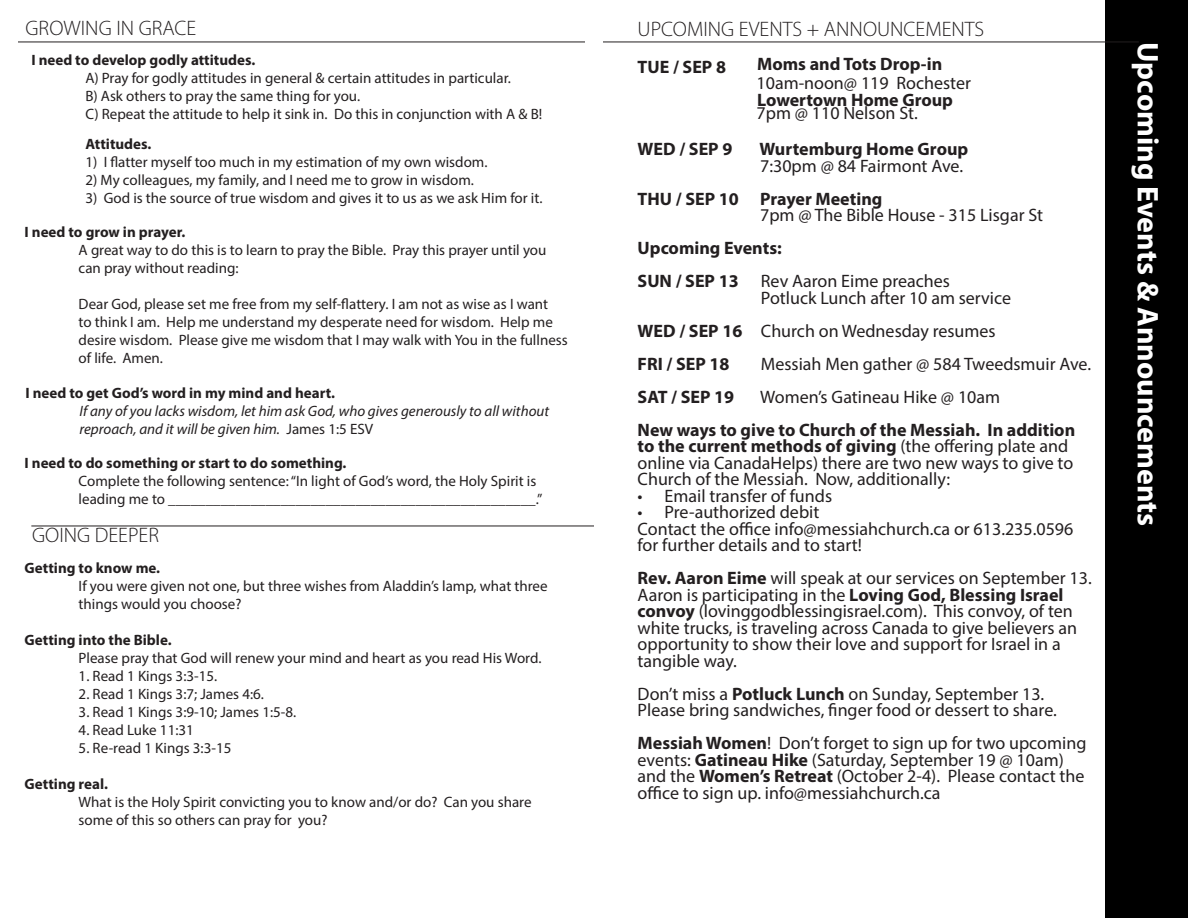
<style>
.page{position:relative;width:1188px;height:918px;background:#fff}
.page>*{position:absolute;margin:0;border:0;box-sizing:border-box;transform-origin:0 0}
.t1{font:700 30px "Myriad Pro";color:#fff}
.t2{font:300 21px "Myriad Pro";color:#231f20}
.t3{font:18px/16.5px "Myriad Pro";color:#231f20}
.t4{font:700 18px/13.5px "Myriad Pro";color:#231f20}
.t5{font:15px/18px "Myriad Pro";color:#231f20}
.t6{font:700 15px "Myriad Pro";color:#231f20}
.t7{font:italic 15px/18px "Myriad Pro";color:#231f20}
.s1{font-weight:400}
.s2{font-weight:700}
.s3{font-style:normal}
</style>
<div class="page">
<div style="left:1105px;top:0;width:83px;height:918px;background:#000"></div>
<hr style="left:18px;top:42px;width:567px;height:1px;background:#231f20">
<hr style="left:603px;top:42px;width:536px;height:1px;background:#231f20">
<hr style="left:31px;top:526px;width:563px;height:1px;background:#231f20">
<p class="t2" style="left:26px;top:17px;width:172px">GROWING IN GRACE</p>
<p class="t2" style="left:638px;top:17px;width:348px">UPCOMING EVENTS + ANNOUNCEMENTS</p>
<p class="t4" style="left:638px;top:59px;width:90px">TUE / SEP 8</p>
<p class="t4" style="left:757px;top:56px;width:187px">Moms and Tots Drop-in</p>
<p class="t3" style="left:757px;top:75px;width:216px">10am-noon@ 119 Rochester</p>
<p class="t4" style="left:757px;top:92px;width:198px">Lowertown Home Group<br><span class="s1">7pm @ 110 Nelson St.</span></p>
<p class="t4" style="left:638px;top:142px;width:96px">WED / SEP 9</p>
<p class="t4" style="left:760px;top:142px;width:210px">Wurtemburg Home Group</p>
<p class="t3" style="left:760px;top:157px;width:204px">7:30pm @ 84 Fairmont Ave.</p>
<p class="t4" style="left:638px;top:191px;width:246px">THU / SEP 10 Prayer Meeting</p>
<p class="t3" style="left:760px;top:207px;width:284px">7pm @ The Bible House - 315 Lisgar St</p>
<p class="t4" style="left:638px;top:241px;width:146px">Upcoming Events:</p>
<p class="t3" style="left:638px;top:273px;width:314px"><span class="s2">SUN / SEP 13</span> Rev Aaron Eime preaches</p>
<p class="t3" style="left:761px;top:289px;width:252px">Potluck Lunch after 10 am service</p>
<p class="t3" style="left:638px;top:322px;width:360px"><span class="s2">WED / SEP 16</span> Church on Wednesday resumes</p>
<p class="t4" style="left:638px;top:356px;width:93px">FRI / SEP 18</p>
<p class="t3" style="left:761px;top:355px;width:332px">Messiah Men gather @ 584 Tweedsmuir Ave.</p>
<p class="t4" style="left:638px;top:389px;width:98px">SAT / SEP 19</p>
<p class="t3" style="left:760px;top:388px;width:241px">Women’s Gatineau Hike @ 10am</p>
<p class="t3" style="left:638px;top:421px;width:439px"><span class="s2">New ways to give to Church of the Messiah. In addition to the current methods of giving</span> (the offering plate and online via CanadaHelps) there are two new ways to give to Church of the Messiah. Now, additionally:</p>
<p class="t3" style="left:638px;top:487px;width:196px">• Email transfer of funds</p>
<p class="t3" style="left:638px;top:504px;width:183px">• Pre-authorized debit</p>
<p class="t3" style="left:638px;top:520px;width:437px">Contact the office info@messiahchurch.ca or 613.235.0596 for further details and to start!</p>
<p class="t3" style="left:638px;top:570px;width:456px"><span class="s2">Rev. Aaron Eime</span> will speak at our services on September 13.<br>Aaron is participating in the <span class="s2">Loving God, Blessing Israel convoy</span> (lovinggodblessingisrael.com). This convoy, of ten white trucks, is traveling across Canada to give believers an opportunity to show their love and support for Israel in a tangible way.</p>
<p class="t3" style="left:638px;top:685px;width:421px">Don’t miss a <span class="s2">Potluck Lunch</span> on Sunday, September 13.<br>Please bring sandwiches, finger food or dessert to share.</p>
<p class="t3" style="left:638px;top:735px;width:450px"><span class="s2">Messiah Women</span>! Don’t forget to sign up for two upcoming events: <span class="s2">Gatineau Hike</span> (Saturday, September 19 @ 10am) and the <span class="s2">Women’s Retreat</span> (October 2-4). Please contact the office to sign up. info@messiahchurch.ca</p>
<p class="t6" style="left:31px;top:50px;width:225px">I need to develop godly attitudes.</p>
<p class="t5" style="left:85px;top:69px;width:427px">A) Pray for godly attitudes in general &amp; certain attitudes in particular.</p>
<p class="t5" style="left:85px;top:87px;width:276px">B) Ask others to pray the same thing for you.</p>
<p class="t5" style="left:85px;top:105px;width:458px">C) Repeat the attitude to help it sink in. Do this in conjunction with A &amp; B!</p>
<p class="t6" style="left:85px;top:134px;width:68px">Attitudes.</p>
<p class="t5" style="left:85px;top:153px;width:404px">1) I flatter myself too much in my estimation of my own wisdom.</p>
<p class="t5" style="left:85px;top:171px;width:390px">2) My colleagues, my family, and I need me to grow in wisdom.</p>
<p class="t5" style="left:85px;top:189px;width:459px">3) God is the source of true wisdom and gives it to us as we ask Him for it.</p>
<p class="t6" style="left:25px;top:222px;width:162px">I need to grow in prayer.</p>
<p class="t5" style="left:79px;top:241px;width:469px">A great way to do this is to learn to pray the Bible. Pray this prayer until you</p>
<p class="t5" style="left:79px;top:259px;width:161px">can pray without reading:</p>
<p class="t5" style="left:79px;top:295px;width:491px">Dear God, please set me free from my self-flattery. I am not as wise as I want<br>to think I am. Help me understand my desperate need for wisdom. Help me desire wisdom. Please give me wisdom that I may walk with You in the fullness of life. Amen.</p>
<p class="t6" style="left:26px;top:383px;width:311px">I need to get God’s word in my mind and heart.</p>
<p class="t7" style="left:80px;top:401px;width:471px">If any of you lacks wisdom, let him ask God, who gives generously to all without reproach, and it will be given him. <span class="s3">James 1:5 ESV</span></p>
<p class="t6" style="left:25px;top:454px;width:323px">I need to do something or start to do something.</p>
<p class="t5" style="left:79px;top:472px;width:465px">Complete the following sentence: “In light of God’s word, the Holy Spirit is leading me to _________________________________________________.”</p>
<p class="t2" style="left:32px;top:524px;width:128px">GOING DEEPER</p>
<p class="t5" style="left:79px;top:559px;width:471px;text-indent:-54px"><span class="s2">Getting to know me.<br></span>If you were given not one, but three wishes from Aladdin’s lamp, what three things would you choose?</p>
<p class="t5" style="left:79px;top:631px;width:464px;text-indent:-54px"><span class="s2">Getting into the Bible.<br></span>Please pray that God will renew your mind and heart as you read His Word.</p>
<p class="t5" style="left:79px;top:667px;width:140px">1. Read 1 Kings 3:3-15.</p>
<p class="t5" style="left:79px;top:685px;width:187px">2. Read 1 Kings 3:7; James 4:6.</p>
<p class="t5" style="left:79px;top:703px;width:219px">3. Read 1 Kings 3:9-10; James 1:5-8.</p>
<p class="t5" style="left:79px;top:721px;width:117px">4. Read Luke 11:31</p>
<p class="t5" style="left:79px;top:739px;width:154px">5. Re-read 1 Kings 3:3-15</p>
<p class="t5" style="left:79px;top:775px;width:454px;text-indent:-54px"><span class="s2">Getting real.<br></span>What is the Holy Spirit convicting you to know and/or do? Can you share some of this so others can pray for you?</p>
<p class="t1" style="left:1167px;top:42px;width:486px;rotate:90deg">Upcoming Events &amp; Announcements</p>
</div>
